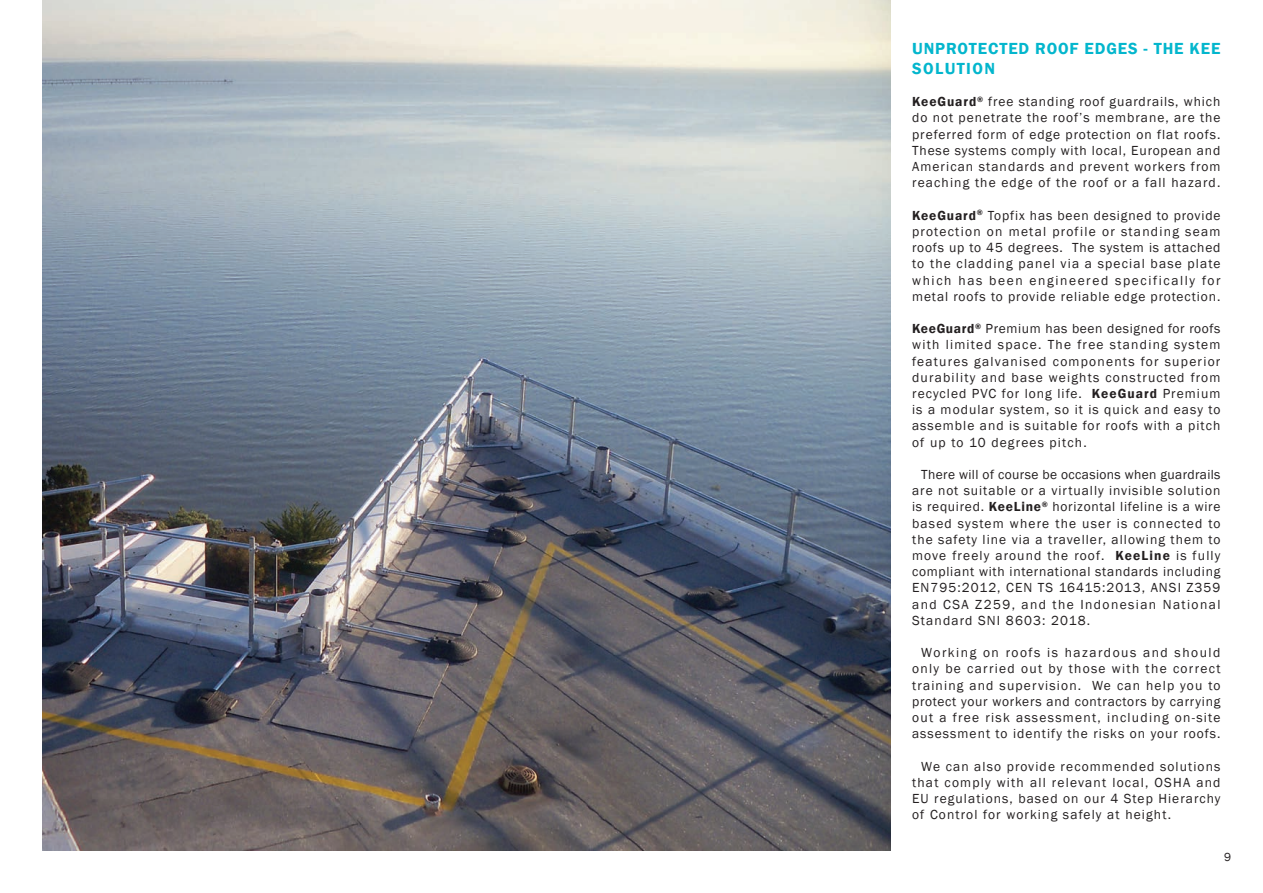
<style>
.page{position:relative;width:1263px;height:893px;background:#fff}
.page>*{position:absolute;margin:0;border:0;box-sizing:border-box;transform-origin:0 0}
.body_1st_graph{font:600 16.5px/19.8px "Franklin Gothic";letter-spacing:.055em;color:#03b6cd}
.body_1st_graph-2{font:13.5px/16.2px "Franklin Gothic";letter-spacing:.08em;color:#231f20;text-align:justify}
.deck{font:12px "Franklin Gothic";color:#231f20}
.s1{font-weight:600}
</style>
<div class="page">
<img style="left:43px;top:0;width:848px;height:850px">
<p class="body_1st_graph" style="left:912px;top:39px;width:310px">UNPROTECTED ROOF EDGES - THE KEE<br>SOLUTION</p>
<p class="body_1st_graph-2" style="left:912px;top:94px;width:310px"><span class="s1">KeeGuard</span><sup>®</sup> free standing roof guardrails, which do not penetrate the roof’s membrane, are the preferred form of edge protection on flat roofs.<br>These systems comply with local, European and American standards and prevent workers from reaching the edge of the roof or a fall hazard.</p>
<p class="body_1st_graph-2" style="left:912px;top:207px;width:310px"><span class="s1">KeeGuard</span><sup>®</sup> Topfix has been designed to provide protection on metal profile or standing seam roofs up to 45 degrees. The system is attached to the cladding panel via a special base plate which has been engineered specifically for metal roofs to provide reliable edge protection.</p>
<p class="body_1st_graph-2" style="left:912px;top:321px;width:310px"><span class="s1">KeeGuard</span><sup>®</sup> Premium has been designed for roofs with limited space. The free standing system features galvanised components for superior durability and base weights constructed from recycled PVC for long life. <span class="s1">KeeGuard</span> Premium is a modular system, so it is quick and easy to assemble and is suitable for roofs with a pitch of up to 10 degrees pitch.</p>
<p class="body_1st_graph-2" style="left:912px;top:467px;width:310px;text-indent:9px">There will of course be occasions when guardrails are not suitable or a virtually invisible solution is required. <span class="s1">KeeLine</span><sup>®</sup> horizontal lifeline is a wire based system where the user is connected to the safety line via a traveller, allowing them to move freely around the roof. <span class="s1">KeeLine</span> is fully compliant with international standards including EN795:2012, CEN TS 16415:2013, ANSI Z359 and CSA Z259, and the Indonesian National Standard SNI 8603: 2018.</p>
<p class="body_1st_graph-2" style="left:912px;top:645px;width:310px;text-indent:9px">Working on roofs is hazardous and should only be carried out by those with the correct training and supervision. We can help you to protect your workers and contractors by carrying out a free risk assessment, including on-site assessment to identify the risks on your roofs.</p>
<p class="body_1st_graph-2" style="left:912px;top:758px;width:310px;text-indent:9px">We can also provide recommended solutions that comply with all relevant local, OSHA and EU regulations, based on our 4 Step Hierarchy of Control for working safely at height.</p>
<p class="deck" style="left:1224px;top:850px;width:9px">9</p>
</div>
